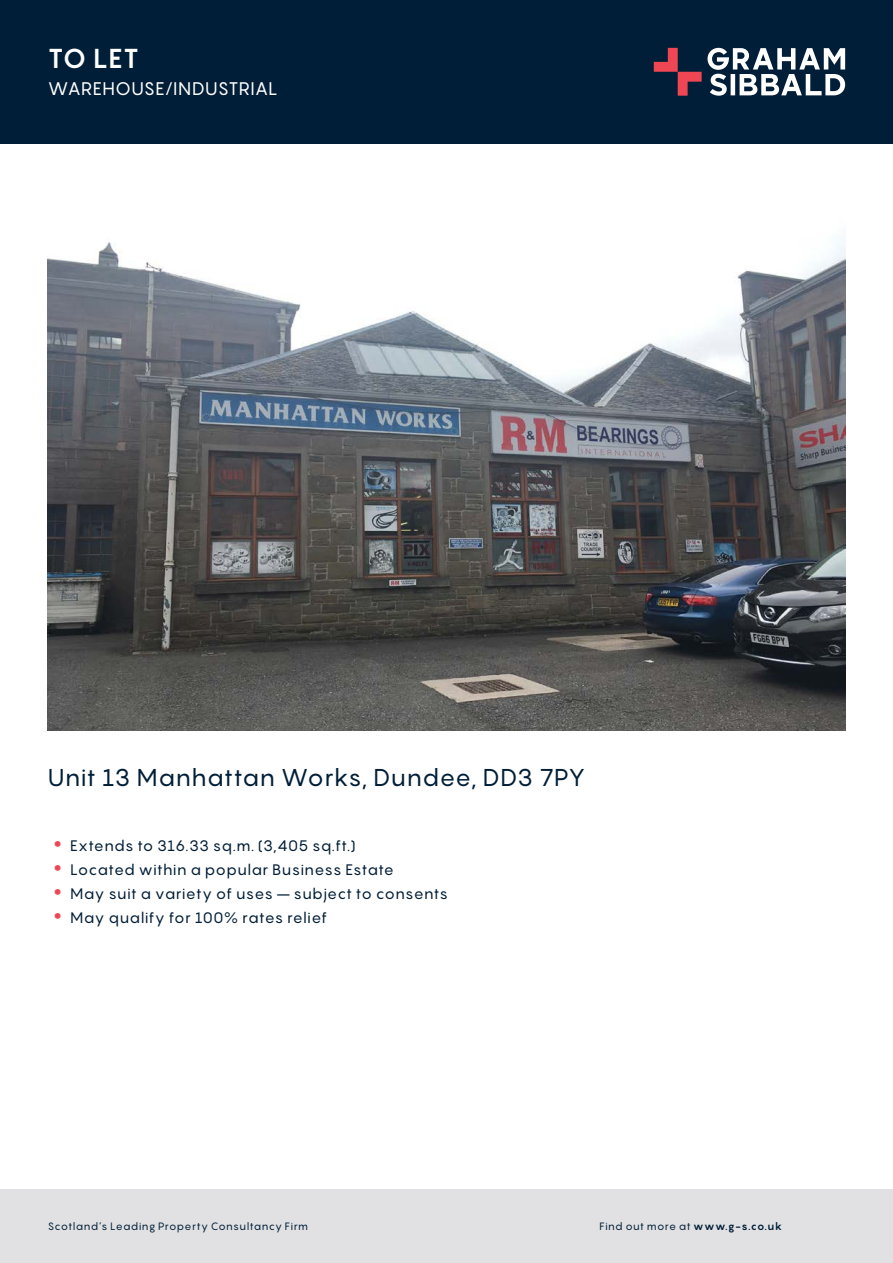
<style>
.page{position:relative;width:893px;height:1263px;background:#fff}
.page>*{position:absolute;margin:0;border:0;box-sizing:border-box;transform-origin:0 0}
.t1{font:700 27px "Pangram";color:#fff}
.t2{font:24px "Pangram";letter-spacing:.015em;color:#001e37}
.t3{font:18px "Pangram";letter-spacing:.02em;color:#fff}
.t4{font:15px "Pangram";letter-spacing:.025em;color:#001e37}
.t5{font:10.5px "Pangram";letter-spacing:.045em;color:#001e37}
.s1{font-weight:900;font-size:24px;color:#ef4654}
.s2{font-weight:700}
</style>
<div class="page">
<div style="left:0;top:1189px;width:893px;height:74px;background:#e1e1e3"></div>
<div style="left:0;top:0;width:893px;height:144px;background:#001e37"></div>
<svg style="left:654px;top:48px;width:191px;height:48px"></svg>
<img style="left:48px;top:237px;width:797px;height:493px">
<h1 class="t1" style="left:48px;top:41px;width:92px">TO LET</h1>
<p class="t3" style="left:48px;top:77px;width:232px">WAREHOUSE/INDUSTRIAL</p>
<h2 class="t2" style="left:48px;top:761px;width:539px">Unit 13 Manhattan Works, Dundee, DD3 7PY</h2>
<p class="t4" style="left:54px;top:836px;width:303px"><span class="s1">•</span> Extends to 316.33 sq.m. (3,405 sq.ft.)</p>
<p class="t4" style="left:54px;top:860px;width:341px"><span class="s1">•</span> Located within a popular Business Estate</p>
<p class="t4" style="left:54px;top:884px;width:395px"><span class="s1">•</span> May suit a variety of uses – subject to consents</p>
<p class="t4" style="left:54px;top:908px;width:275px"><span class="s1">•</span> May qualify for 100% rates relief</p>
<p class="t5" style="left:48px;top:1220px;width:262px">Scotland’s Leading Property Consultancy Firm</p>
<p class="t5" style="left:600px;top:1220px;width:184px">Find out more at <span class="s2">www.g-s.co.uk</span></p>
</div>
